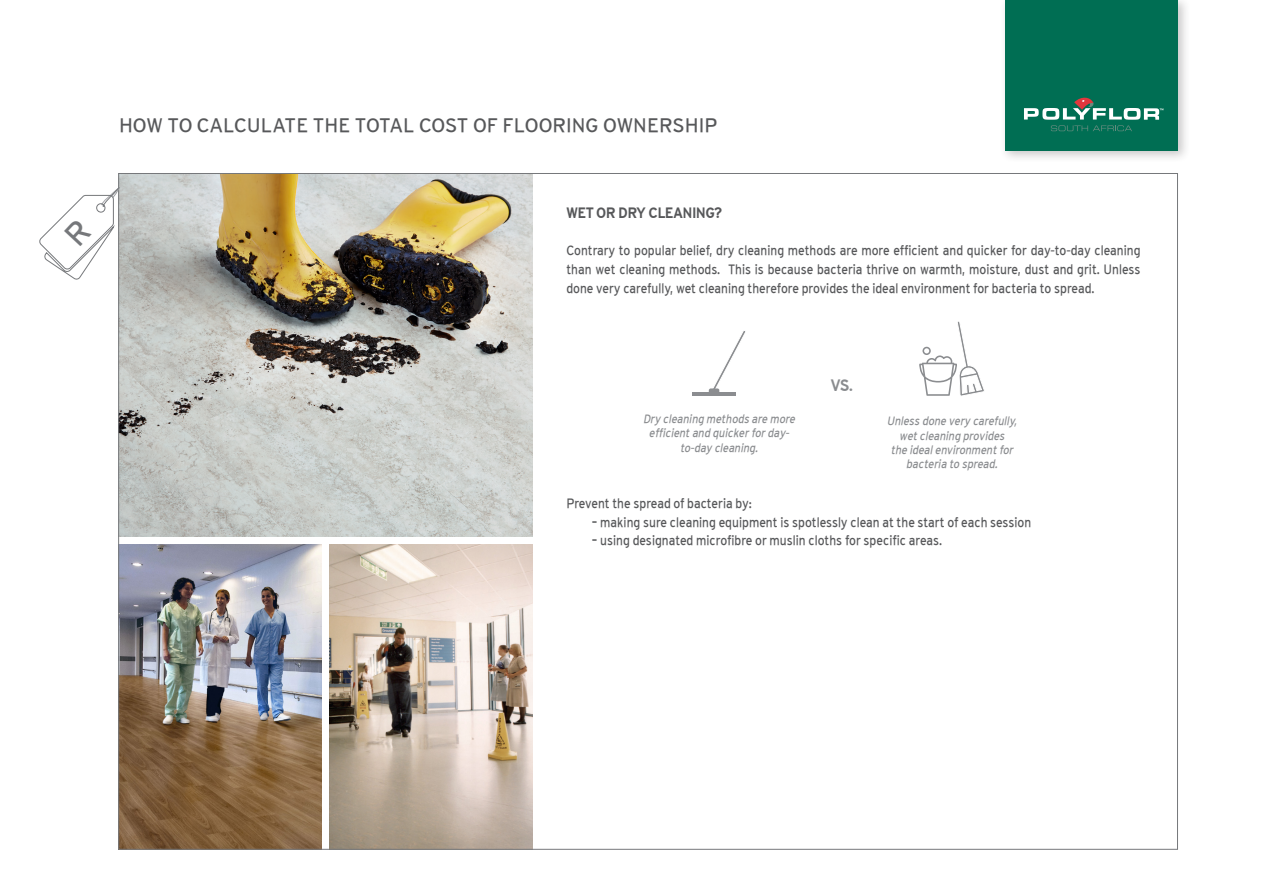
<style>
.page{position:relative;width:1263px;height:893px;background:#fff}
.page>*{position:absolute;margin:0;border:0;box-sizing:border-box;transform-origin:0 0}
.t1{font:19.5px "Polyflor";color:#57585a}
.t2{font:700 16.5px "Polyflor";color:#8a8c8f;scale:.89 1}
.t3{font:700 15px "Polyflor";color:#57585a;scale:.89 1}
.t4{font:13.5px/18.8px "Polyflor";color:#57585a;text-align:right;scale:.89 1}
.t5{font:italic 12px "Polyflor";color:#8a8c8f;scale:.89 1}
</style>
<div class="page">
<div style="left:999px;top:0;width:192px;height:164px;background:#231f20;opacity:.24"></div>
<div style="left:1005px;top:0;width:173px;height:151px;background:#006e53"></div>
<svg style="left:1024px;top:97px;width:139px;height:34px"></svg>
<img style="left:120px;top:175px;width:412px;height:361px">
<img style="left:330px;top:544px;width:202px;height:303px">
<img style="left:120px;top:544px;width:201px;height:303px">
<svg style="left:919px;top:321px;width:65px;height:75px"></svg>
<hr style="left:692px;top:392px;width:43px;height:3px;background:#8b8d90">
<svg style="left:709px;top:331px;width:37px;height:61px"></svg>
<svg style="left:39px;top:187px;width:80px;height:93px"></svg>
<p class="t1" style="left:119px;top:113px;width:599px">HOW TO CALCULATE THE TOTAL COST OF FLOORING OWNERSHIP</p>
<p class="t3" style="left:566px;top:205px;width:176px">WET OR DRY CLEANING?</p>
<p class="t4" style="left:566px;top:241px;width:646px">Contrary to popular belief, dry cleaning methods are more efficient and quicker for day-to-day cleaning<br>This is because bacteria thrive on warmth, moisture, dust and grit. Unless</p>
<p class="t4" style="left:566px;top:260px;width:595px;text-align:left">than wet cleaning methods.<br>done very carefully, wet cleaning therefore provides the ideal environment for bacteria to spread.</p>
<p class="t5" style="left:643px;top:411px;width:175px">Dry cleaning methods are more</p>
<p class="t5" style="left:755px;top:440px;width:7px">.</p>
<p class="t5" style="left:649px;top:426px;width:158px">efficient and quicker for day</p>
<p class="t5" style="left:785px;top:426px;width:9px">-</p>
<p class="t5" style="left:680px;top:440px;width:89px">to day cleaning</p>
<p class="t5" style="left:690px;top:440px;width:9px">-</p>
<p class="t2" style="left:831px;top:376px;width:26px">VS.</p>
<p class="t5" style="left:887px;top:414px;width:148px">Unless done very carefully</p>
<p class="t5" style="left:899px;top:428px;width:123px">wet cleaning provides</p>
<p class="t5" style="left:891px;top:443px;width:142px">the ideal environment for</p>
<p class="t5" style="left:995px;top:457px;width:7px">.</p>
<p class="t5" style="left:1014px;top:414px;width:7px">,</p>
<p class="t5" style="left:906px;top:457px;width:104px">bacteria to spread</p>
<p class="t4" style="left:566px;top:494px;width:210px">Prevent the spread of bacteria by:</p>
<p class="t4" style="left:592px;top:513px;width:495px">– making sure cleaning equipment is spotlessly clean at the start of each session</p>
<p class="t4" style="left:592px;top:531px;width:395px">– using designated microfibre or muslin cloths for specific areas.</p>
</div>
